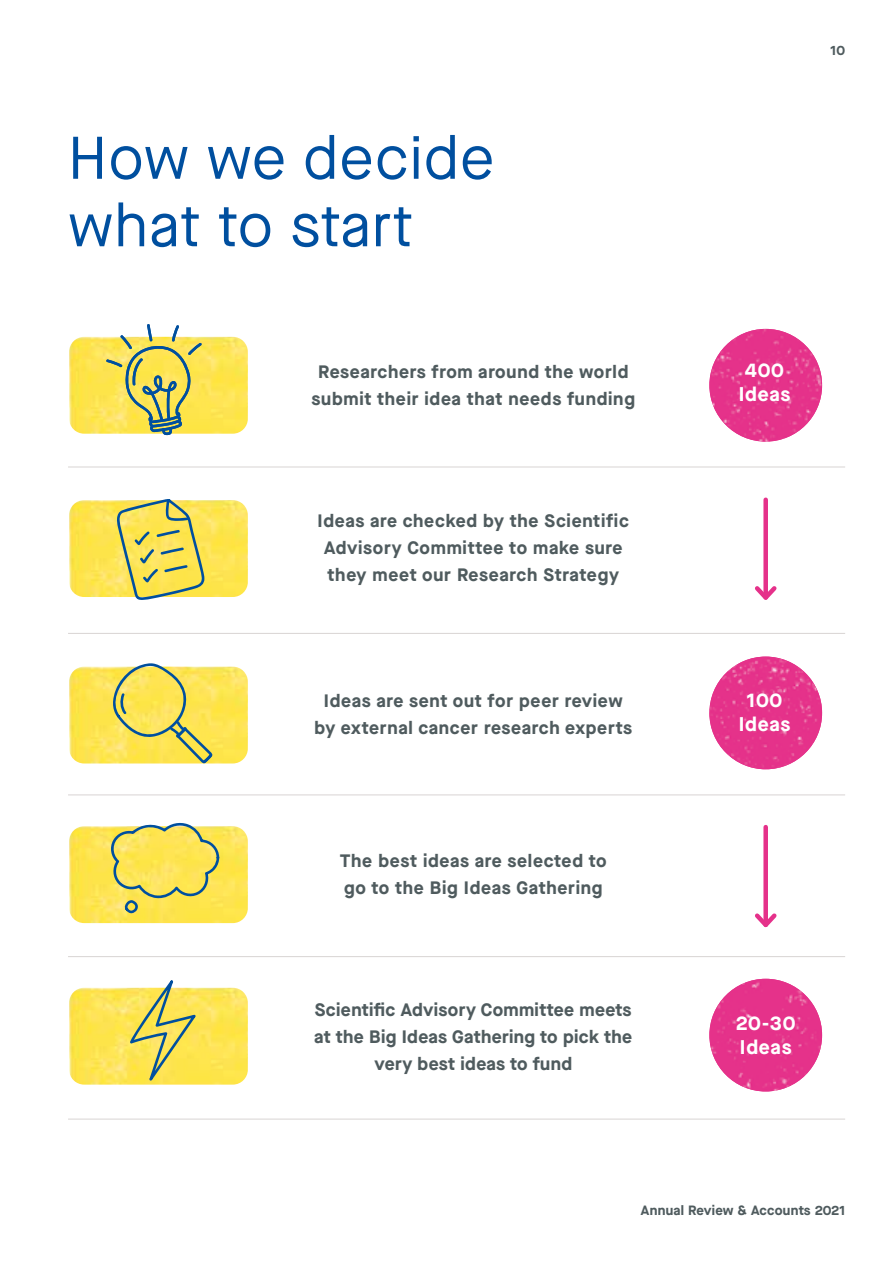
<style>
.page{position:relative;width:893px;height:1263px;background:#fff}
.page>*{position:absolute;margin:0;border:0;box-sizing:border-box;transform-origin:0 0}
.t1{font:60px/67.5px "Maison Neue";letter-spacing:.02em;color:#004f9f}
.t2{font:700 19.8px/23.9px "Maison Neue";letter-spacing:.04em;color:#fff;text-align:center}
.t3{font:700 18px/27px "Maison Neue";letter-spacing:.04em;color:#4f5b5e;text-align:center}
.t4{font:700 18px/27px "Maison Neue";letter-spacing:.02em;color:#4f5b5e;text-align:center}
.t5{font:700 13.5px "Maison Neue";letter-spacing:.02em;color:#4f5b5e}
</style>
<div class="page">
<img style="left:69px;top:337px;width:179px;height:97px">
<img style="left:69px;top:500px;width:179px;height:97px">
<img style="left:69px;top:667px;width:179px;height:96px">
<img style="left:69px;top:826px;width:179px;height:97px">
<img style="left:69px;top:988px;width:179px;height:96px">
<hr style="left:68px;top:467px;width:777px;height:1px;background:#d8d4d3">
<hr style="left:68px;top:633px;width:777px;height:1px;background:#d8d4d3">
<hr style="left:68px;top:794px;width:777px;height:1px;background:#d8d4d3">
<hr style="left:68px;top:956px;width:777px;height:1px;background:#d8d4d3">
<hr style="left:68px;top:1119px;width:777px;height:1px;background:#d8d4d3">
<img style="left:709px;top:657px;width:113px;height:112px;border-radius:56px">
<img style="left:709px;top:979px;width:113px;height:112px;border-radius:56px">
<div style="left:763px;top:827px;width:5px;height:98px;background:#e5318a"></div>
<svg style="left:755px;top:909px;width:22px;height:19px"></svg>
<div style="left:763px;top:500px;width:5px;height:97px;background:#e5318a"></div>
<svg style="left:755px;top:582px;width:22px;height:18px"></svg>
<img style="left:709px;top:329px;width:113px;height:113px;border-radius:56px">
<svg style="left:117px;top:499px;width:87px;height:101px;background:#dad064"></svg>
<svg style="left:110px;top:663px;width:103px;height:101px;background:#e6d861"></svg>
<svg style="left:109px;top:822px;width:110px;height:91px;background:#e6d862"></svg>
<svg style="left:130px;top:980px;width:66px;height:101px;background:#ded468"></svg>
<svg style="left:106px;top:324px;width:96px;height:111px;background:#d7d073"></svg>
<h1 class="t1" style="left:68px;top:124px;width:428px">How we decide what to start</h1>
<p class="t3" style="left:312px;top:357px;width:325px">Researchers from around the world submit their idea that needs funding</p>
<p class="t3" style="left:318px;top:507px;width:313px">Ideas are checked by the Scientific<br>Advisory Committee to make sure they meet our Research Strategy</p>
<p class="t3" style="left:315px;top:687px;width:319px">Ideas are sent out for peer review by external cancer research experts</p>
<p class="t3" style="left:340px;top:847px;width:268px;text-align:left">The best ideas are selected to go to the Big Ideas Gathering</p>
<p class="t4" style="left:314px;top:996px;width:319px">Scientific Advisory Committee meets at the Big Ideas Gathering to pick the very best ideas to fund</p>
<p class="t5" style="left:830px;top:41px;width:16px">10</p>
<p class="t2" style="left:739px;top:358px;width:53px">400<br>Ideas</p>
<p class="t2" style="left:739px;top:688px;width:53px">100<br>Ideas</p>
<p class="t2" style="left:736px;top:1011px;width:61px;text-align:left">20-30<br>Ideas</p>
<p class="t5" style="left:641px;top:1201px;width:206px">Annual Review &amp; Accounts 2021</p>
</div>
